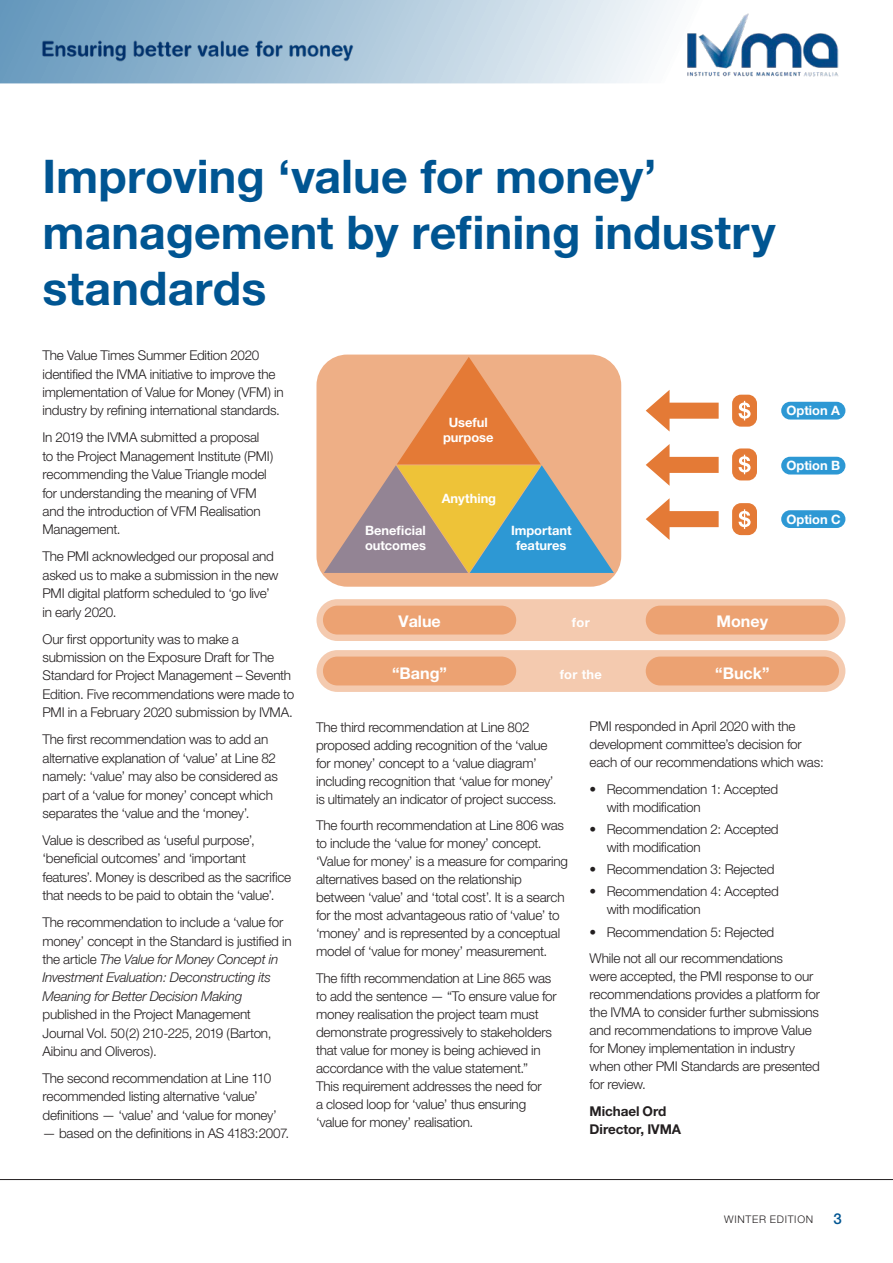
<style>
.page{position:relative;width:893px;height:1263px;background:#fff}
.page>*{position:absolute;margin:0;border:0;box-sizing:border-box;transform-origin:0 0}
.Heading{font:700 46.5px/55.8px "Helvetica Neue CE";color:#005592}
.t1{font:700 16.2px "Helvetica Neue CE";letter-spacing:-.005em;color:#fff}
.t2{font:500 15px "Helvetica Neue CE";color:#005592}
.Body{font:300 13.5px/18.5px "Helvetica Neue CE";letter-spacing:-.015em;color:#231f20}
.Body-2{font:700 13.5px/18px "Helvetica Neue CE";letter-spacing:-.005em;color:#231f20}
.t3{font:700 12.9px/15px "Helvetica Neue CE";letter-spacing:-.005em;color:#fff;text-align:center}
.t4{font:300 10.5px "Helvetica Neue CE";letter-spacing:.065em;color:#231f20}
.s1{font-style:italic}
</style>
<div class="page">
<svg style="left:0;top:0;width:696px;height:83px"></svg>
<hr style="left:0;top:1179px;width:893px;height:1px;background:#231f20">
<img style="left:685px;top:12px;width:153px;height:64px">
<img style="left:38px;top:30px;width:317px;height:31px">
<div style="left:316px;top:650px;width:529px;height:42px;background:#f4caaf;border-radius:21px"></div>
<div style="left:646px;top:656px;width:193px;height:29px;background:#eca272"></div>
<div style="left:323px;top:656px;width:193px;height:29px;background:#eca272"></div>
<svg style="left:316px;top:599px;width:529px;height:42px;fill:#f4caaf"></svg>
<div style="left:646px;top:606px;width:193px;height:28px;background:#eca272"></div>
<div style="left:323px;top:606px;width:193px;height:28px;background:#eca272"></div>
<div style="left:316px;top:355px;width:305px;height:232px;background:#eeaf86;border-radius:31px"></div>
<svg style="left:324px;top:357px;width:290px;height:216px"></svg>
<svg style="left:646px;top:390px;width:73px;height:41px"></svg>
<svg style="left:646px;top:498px;width:73px;height:42px"></svg>
<svg style="left:646px;top:444px;width:73px;height:42px"></svg>
<div style="left:732px;top:395px;width:25px;height:32px;background:#e47a36;border-radius:9px"></div>
<div style="left:781px;top:402px;width:64px;height:17px;background:#2d98d4;border-radius:9px"></div>
<svg style="left:738px;top:401px;width:12px;height:19px"></svg>
<div style="left:732px;top:448px;width:25px;height:32px;background:#e47a36;border-radius:9px"></div>
<svg style="left:738px;top:455px;width:12px;height:19px"></svg>
<div style="left:732px;top:503px;width:25px;height:32px;background:#e47a36;border-radius:9px"></div>
<svg style="left:738px;top:509px;width:12px;height:20px"></svg>
<div style="left:781px;top:457px;width:64px;height:17px;background:#2d98d4;border-radius:9px"></div>
<div style="left:781px;top:510px;width:64px;height:18px;background:#2d98d4;border-radius:9px"></div>
<p class="Heading" style="left:43px;top:149px;width:734px">Improving ‘value for money’ management by refining industry standards</p>
<p class="Body" style="left:43px;top:346px;width:243px">The Value Times Summer Edition 2020 identified the IVMA initiative to improve the implementation of Value for Money (VFM) in industry by refining international standards.</p>
<p class="Body" style="left:43px;top:428px;width:232px">In 2019 the IVMA submitted a proposal to the Project Management Institute (PMI) recommending the Value Triangle model for understanding the meaning of VFM and the introduction of VFM Realisation Management.</p>
<p class="Body" style="left:43px;top:547px;width:238px">The PMI acknowledged our proposal and asked us to make a submission in the new PMI digital platform scheduled to ‘go live’ in early 2020.</p>
<p class="Body" style="left:43px;top:629px;width:253px">Our first opportunity was to make a submission on the Exposure Draft for The Standard for Project Management – Seventh Edition. Five recommendations were made to PMI in a February 2020 submission by IVMA.</p>
<p class="Body" style="left:43px;top:730px;width:237px">The first recommendation was to add an alternative explanation of ‘value’ at Line 82 namely: ‘value’ may also be considered as part of a ‘value for money’ concept which separates the ‘value and the ‘money’.</p>
<p class="Body" style="left:43px;top:831px;width:250px">Value is described as ‘useful purpose’, ‘beneficial outcomes’ and ‘important features’. Money is described as the sacrifice that needs to be paid to obtain the ‘value’.</p>
<p class="Body" style="left:43px;top:913px;width:251px">The recommendation to include a ‘value for money’ concept in the Standard is justified in the article <span class="s1">The Value for Money Concept in Investment Evaluation: Deconstructing its Meaning for Better Decision Making </span>published in the Project Management Journal Vol. 50(2) 210-225, 2019 (Barton, Aibinu and Oliveros).</p>
<p class="Body" style="left:43px;top:1069px;width:236px">The second recommendation at Line 110 recommended listing alternative ‘value’ definitions — ‘value’ and ‘value for money’</p>
<p class="Body" style="left:43px;top:1124px;width:248px">— based on the definitions in AS 4183:2007.</p>
<p class="t3" style="left:443px;top:415px;width:52px">Useful purpose</p>
<p class="t3" style="left:365px;top:523px;width:62px;text-align:left">Beneficial outcomes</p>
<p class="t3" style="left:442px;top:491px;width:56px">Anything</p>
<p class="t3" style="left:511px;top:523px;width:62px">Important features</p>
<p class="t3" style="left:786px;top:403px;width:55px">Option A</p>
<p class="t3" style="left:786px;top:458px;width:55px">Option B</p>
<p class="t3" style="left:786px;top:512px;width:56px">Option C</p>
<p class="t1" style="left:399px;top:611px;width:44px">Value</p>
<p class="t3" style="left:572px;top:615px;width:19px">for</p>
<p class="t1" style="left:716px;top:611px;width:53px">Money</p>
<p class="t3" style="left:560px;top:667px;width:44px">for the</p>
<p class="t1" style="left:392px;top:663px;width:56px">“Bang”</p>
<p class="t1" style="left:715px;top:663px;width:56px">“Buck”</p>
<p class="Body" style="left:316px;top:718px;width:242px;line-height:18px">The third recommendation at Line 802 proposed adding recognition of the ‘value for money’ concept to a ‘value diagram’ including recognition that ‘value for money’ is ultimately an indicator of project success.</p>
<p class="Body" style="left:316px;top:816px;width:253px;line-height:18px">The fourth recommendation at Line 806 was to include the ‘value for money’ concept. ‘Value for money’ is a measure for comparing alternatives based on the relationship between ‘value’ and ‘total cost’. It is a search for the most advantageous ratio of ‘value’ to ‘money’ and is represented by a conceptual model of ‘value for money’ measurement.</p>
<p class="Body" style="left:316px;top:969px;width:242px;line-height:18px">The fifth recommendation at Line 865 was to add the sentence — “To ensure value for money realisation the project team must demonstrate progressively to stakeholders that value for money is being achieved in accordance with the value statement.”<br>This requirement addresses the need for<br>a closed loop for ‘value’ thus ensuring ‘value for money’ realisation.</p>
<p class="Body" style="left:590px;top:717px;width:236px;line-height:18px">PMI responded in April 2020 with the development committee’s decision for each of our recommendations which was:</p>
<p class="Body" style="left:607px;top:780px;width:173px;line-height:18px;text-indent:-17px">• Recommendation 1: Accepted with modification</p>
<p class="Body" style="left:607px;top:820px;width:174px;line-height:18px;text-indent:-17px">• Recommendation 2: Accepted with modification</p>
<p class="Body" style="left:590px;top:860px;width:186px">• Recommendation 3: Rejected</p>
<p class="Body" style="left:607px;top:882px;width:174px;line-height:18px;text-indent:-17px">• Recommendation 4: Accepted with modification</p>
<p class="Body" style="left:590px;top:923px;width:186px">• Recommendation 5: Rejected</p>
<p class="Body" style="left:590px;top:949px;width:232px;line-height:18px">While not all our recommendations<br>were accepted, the PMI response to our recommendations provides a platform for the IVMA to consider further submissions and recommendations to improve Value for Money implementation in industry when other PMI Standards are presented for review.</p>
<p class="Body-2" style="left:590px;top:1102px;width:93px">Michael Ord<br>Director, IVMA</p>
<p class="t4" style="left:724px;top:1213px;width:91px">WINTER EDITION</p>
<p class="t2" style="left:834px;top:1209px;width:10px">3</p>
</div>
